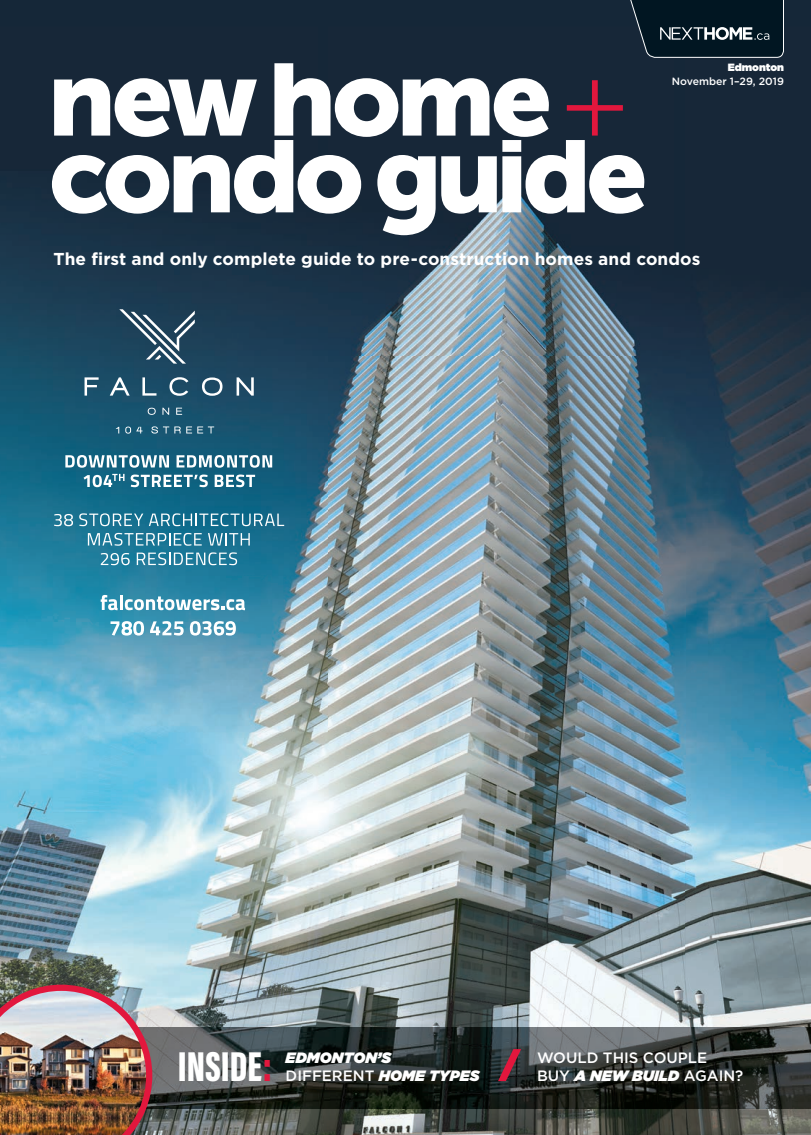
<style>
.page{position:relative;width:811px;height:1135px;background:#fff}
.page>*{position:absolute;margin:0;border:0;box-sizing:border-box;transform-origin:0 0}
.t1{font:900 42.9px "Acumin Pro Extra Cond";color:#fff}
.t2{font:700 17.25px "Gotham";letter-spacing:.005em;color:#fff}
.t3{font:500 15px/18px "Gotham";color:#fff}
.t4{font:italic 900 15px/18px "Gotham";color:#fff}
.t5{font:500 10.5px "Gotham";color:#fff}
.t6{font:900 10.5px "Gotham";color:#fff}
.s1{color:#e2173d}
.s2{font-weight:900;font-style:italic}
.s3{font-weight:500;font-style:normal}
</style>
<div class="page">
<img style="left:0;top:0;width:810px;height:1134px">
<img style="left:152px;top:1027px;width:658px;height:80px">
<img style="left:0;top:984px;width:152px;height:150px">
<svg style="left:497px;top:1048px;width:24px;height:32px"></svg>
<svg style="left:52px;top:0;width:731px;height:235px"></svg>
<svg style="left:115px;top:426px;width:99px;height:7px"></svg>
<svg style="left:119px;top:309px;width:76px;height:54px;background:#426175"></svg>
<svg style="left:84px;top:377px;width:169px;height:18px;background:#4a7085"></svg>
<svg style="left:148px;top:407px;width:8px;height:8px"></svg>
<svg style="left:162px;top:407px;width:7px;height:7px"></svg>
<svg style="left:176px;top:407px;width:6px;height:7px"></svg>
<svg style="left:65px;top:455px;width:104px;height:12px"></svg>
<svg style="left:176px;top:455px;width:96px;height:12px"></svg>
<svg style="left:83px;top:473px;width:41px;height:14px"></svg>
<svg style="left:131px;top:474px;width:77px;height:13px"></svg>
<svg style="left:214px;top:474px;width:41px;height:13px"></svg>
<svg style="left:54px;top:514px;width:19px;height:12px"></svg>
<svg style="left:79px;top:513px;width:64px;height:13px"></svg>
<svg style="left:149px;top:513px;width:135px;height:13px;background:#4d90a8"></svg>
<svg style="left:88px;top:532px;width:113px;height:13px"></svg>
<svg style="left:208px;top:533px;width:41px;height:12px"></svg>
<svg style="left:101px;top:553px;width:29px;height:12px"></svg>
<svg style="left:137px;top:552px;width:100px;height:13px"></svg>
<svg style="left:101px;top:594px;width:144px;height:16px"></svg>
<svg style="left:110px;top:621px;width:34px;height:14px"></svg>
<svg style="left:150px;top:621px;width:33px;height:14px"></svg>
<svg style="left:190px;top:621px;width:46px;height:14px"></svg>
<p class="t6" style="left:727px;top:62px;width:58px">Edmonton</p>
<p class="t5" style="left:671px;top:77px;width:113px">November 1–29, 2019</p>
<p class="t2" style="left:53px;top:252px;width:648px">The first and only complete guide to pre-construction homes and condos</p>
<h1 class="t1" style="left:178px;top:1040px;width:96px">INSIDE<span class="s1">:</span></h1>
<p class="t3" style="left:536px;top:1048px;width:208px">WOULD THIS COUPLE<br>BUY <span class="s2">A NEW BUILD</span> AGAIN?</p>
<p class="t4" style="left:285px;top:1049px;width:195px">EDMONTON’S<br><span class="s3">DIFFERENT</span> HOME TYPES</p>
</div>
